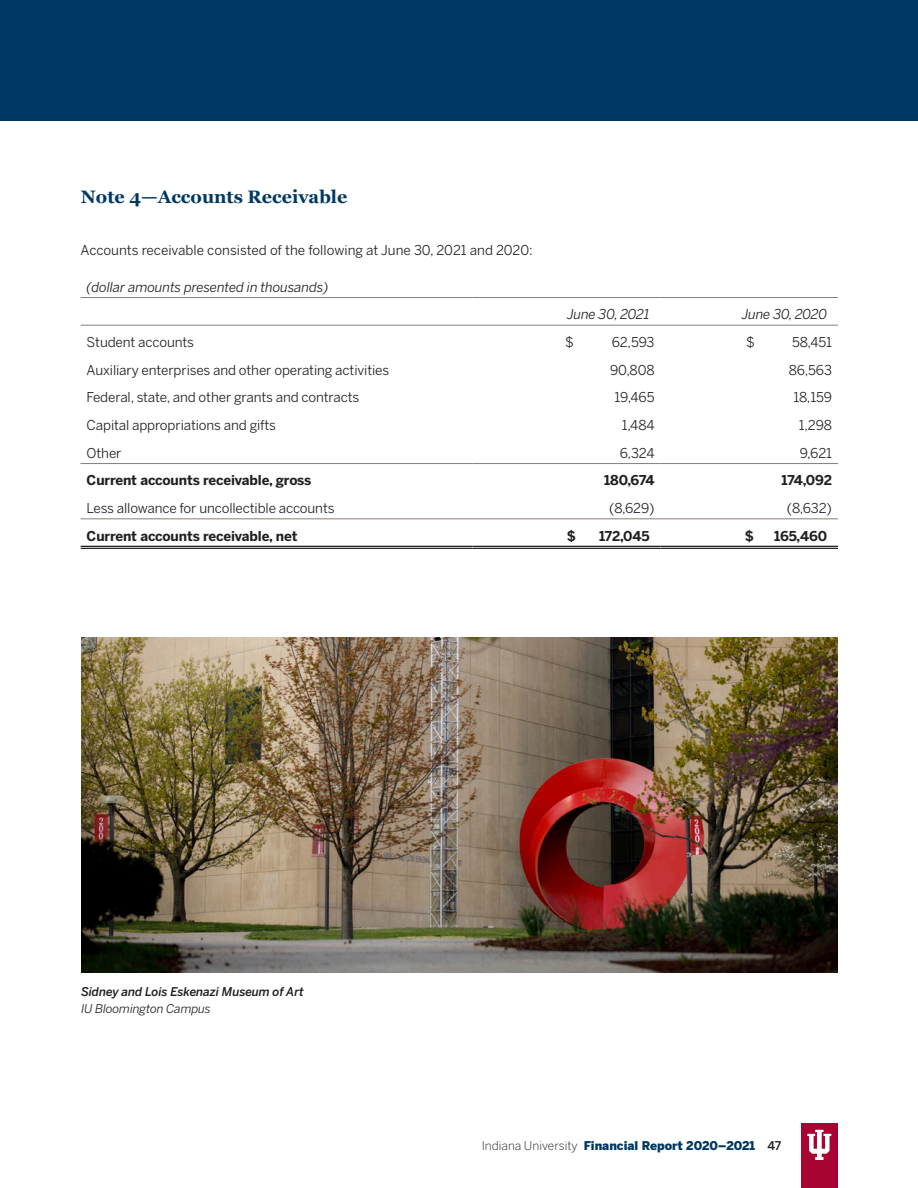
<style>
.page{position:relative;width:918px;height:1188px;background:#fff}
.page>*{position:absolute;margin:0;border:0;box-sizing:border-box;transform-origin:0 0}
.p_note_4{font:700 18px "Georgia";color:#003863}
.Body_cell{font:13.5px "Benton Sans";letter-spacing:-.01em;color:#231f20}
.Footer_cell{font:700 13.5px "Benton Sans";letter-spacing:-.01em;color:#231f20}
.p_note_4-2{font:13.5px "Benton Sans";color:#231f20}
.Header_v2{font:italic 13.5px "Benton Sans";letter-spacing:-.01em;color:#231f20}
.t1{font:italic 500 12px/16.5px "Benton Sans";letter-spacing:-.01em;color:#231f20}
.t2{font:900 12px "Benton Sans";color:#003863}
.s1{font-weight:400}
.s2{font-weight:300;color:#231f20}
.s3{font-weight:500;color:#231f20}
</style>
<div class="page">
<div style="left:0;top:0;width:918px;height:122px;background:#003863"></div>
<div style="left:801px;top:1124px;width:37px;height:64px;background:#a90332"></div>
<svg style="left:807px;top:1130px;width:24px;height:30px"></svg>
<hr style="left:81px;top:546px;width:392px;height:1px;background:#231f20">
<hr style="left:81px;top:548px;width:392px;height:1px;background:#231f20">
<hr style="left:473px;top:546px;width:188px;height:1px;background:#231f20">
<hr style="left:473px;top:548px;width:188px;height:1px;background:#231f20">
<hr style="left:661px;top:546px;width:177px;height:1px;background:#231f20">
<hr style="left:661px;top:548px;width:177px;height:1px;background:#231f20">
<hr style="left:81px;top:297px;width:392px;height:1px;background:#867d77">
<hr style="left:473px;top:297px;width:188px;height:1px;background:#867d77">
<hr style="left:661px;top:297px;width:177px;height:1px;background:#867d77">
<hr style="left:81px;top:325px;width:392px;height:1px;background:#867d77">
<hr style="left:473px;top:325px;width:188px;height:1px;background:#867d77">
<hr style="left:661px;top:325px;width:177px;height:1px;background:#867d77">
<hr style="left:81px;top:519px;width:392px;height:1px;background:#867d77">
<hr style="left:473px;top:519px;width:188px;height:1px;background:#867d77">
<hr style="left:661px;top:519px;width:177px;height:1px;background:#867d77">
<hr style="left:81px;top:463px;width:392px;height:1px;background:#867d77">
<hr style="left:473px;top:463px;width:188px;height:1px;background:#867d77">
<hr style="left:661px;top:463px;width:177px;height:1px;background:#867d77">
<img style="left:81px;top:637px;width:757px;height:335px">
<p class="p_note_4" style="left:81px;top:183px;width:268px">Note 4—Accounts Receivable</p>
<p class="p_note_4-2" style="left:81px;top:242px;width:454px">Accounts receivable consisted of the following at June 30, 2021 and 2020:</p>
<p class="Header_v2" style="left:87px;top:279px;width:243px">(dollar amounts presented in thousands)</p>
<p class="Header_v2" style="left:567px;top:306px;width:84px">June 30, 2021</p>
<p class="Header_v2" style="left:742px;top:306px;width:87px">June 30, 2020</p>
<p class="Body_cell" style="left:87px;top:334px;width:109px">Student accounts</p>
<p class="Body_cell" style="left:565px;top:334px;width:10px">$</p>
<p class="Body_cell" style="left:612px;top:334px;width:44px">62,593</p>
<p class="Body_cell" style="left:746px;top:334px;width:10px">$</p>
<p class="Body_cell" style="left:792px;top:334px;width:41px">58,451</p>
<p class="Body_cell" style="left:87px;top:362px;width:304px">Auxiliary enterprises and other operating activities</p>
<p class="Body_cell" style="left:610px;top:362px;width:46px">90,808</p>
<p class="Body_cell" style="left:789px;top:362px;width:45px">86,563</p>
<p class="Body_cell" style="left:87px;top:389px;width:274px">Federal, state, and other grants and contracts</p>
<p class="Body_cell" style="left:615px;top:389px;width:42px">19,465</p>
<p class="Body_cell" style="left:793px;top:389px;width:40px">18,159</p>
<p class="Body_cell" style="left:87px;top:417px;width:191px">Capital appropriations and gifts</p>
<p class="Body_cell" style="left:622px;top:417px;width:34px">1,484</p>
<p class="Body_cell" style="left:799px;top:417px;width:35px">1,298</p>
<p class="Body_cell" style="left:87px;top:445px;width:36px">Other</p>
<p class="Body_cell" style="left:620px;top:445px;width:36px">6,324</p>
<p class="Body_cell" style="left:800px;top:445px;width:34px">9,621</p>
<p class="Footer_cell" style="left:87px;top:472px;width:226px">Current accounts receivable, gross</p>
<p class="Footer_cell" style="left:604px;top:472px;width:52px">180,674</p>
<p class="Footer_cell" style="left:782px;top:472px;width:52px">174,092</p>
<p class="Body_cell" style="left:87px;top:500px;width:249px">Less allowance for uncollectible accounts</p>
<p class="Body_cell" style="left:609px;top:500px;width:47px">(8,629)</p>
<p class="Body_cell" style="left:787px;top:500px;width:47px">(8,632)</p>
<p class="Footer_cell" style="left:87px;top:528px;width:212px">Current accounts receivable, net</p>
<p class="Footer_cell" style="left:567px;top:528px;width:11px">$</p>
<p class="Footer_cell" style="left:599px;top:528px;width:52px">172,045</p>
<p class="Footer_cell" style="left:745px;top:528px;width:11px">$</p>
<p class="Footer_cell" style="left:774px;top:528px;width:54px">165,460</p>
<p class="t1" style="left:81px;top:984px;width:224px">Sidney and Lois Eskenazi Museum of Art<br><span class="s1">IU Bloomington Campus</span></p>
<p class="t2" style="left:482px;top:1138px;width:301px"><span class="s2">Indiana University</span> Financial Report 2020–2021 <span class="s3">47</span></p>
</div>
